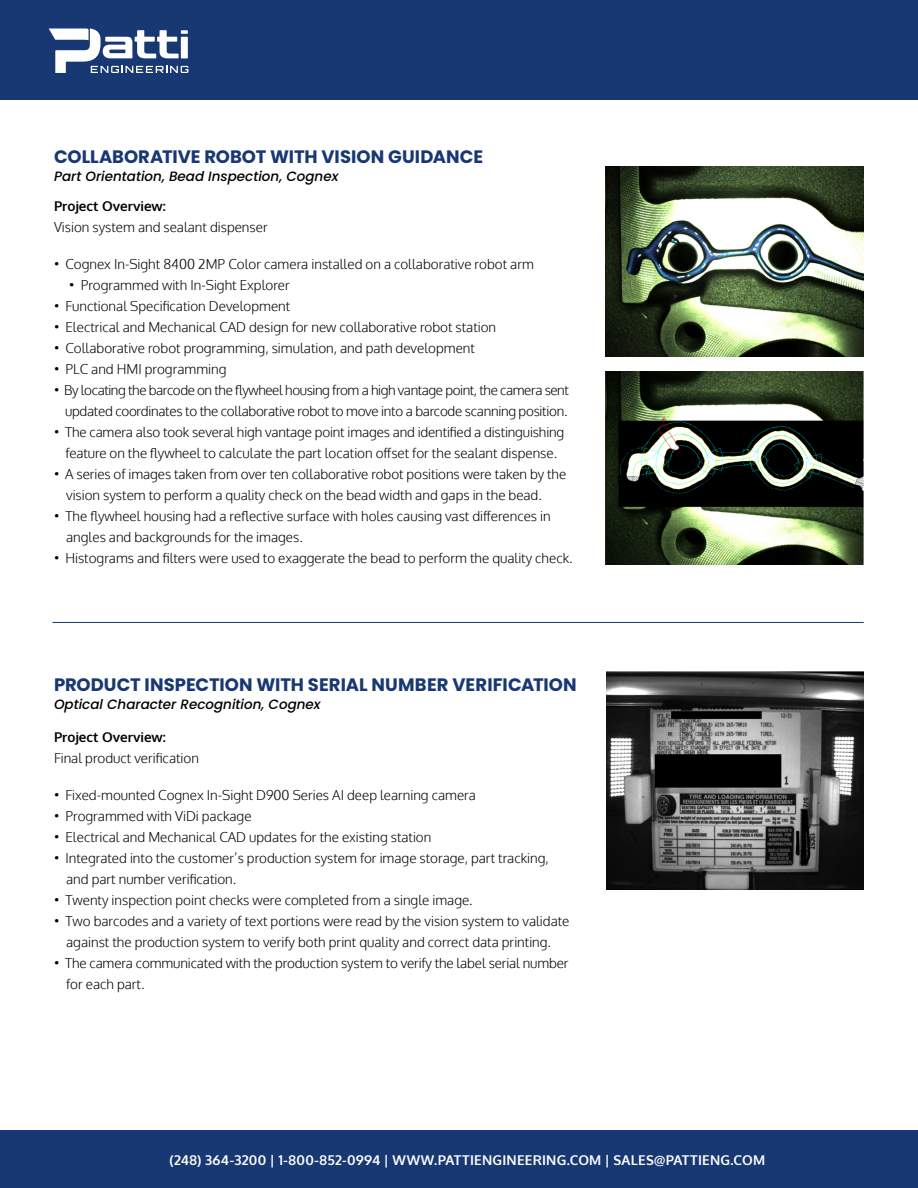
<style>
.page{position:relative;width:918px;height:1188px;background:#fff}
.page>*{position:absolute;margin:0;border:0;box-sizing:border-box;transform-origin:0 0}
.t1{font:700 18px "Poppins";color:#183873}
.t2{font:300 13.5px/21px "Oxygen";color:#000}
.t3{font:300 13.5px/21px "Oxygen";letter-spacing:-.03em;color:#000;text-align:right}
.t4{font:700 13.5px "Oxygen";letter-spacing:.015em;color:#fff}
.t5{font:italic 500 13.5px "Poppins";color:#000}
.t6{font:700 13.5px "Oxygen";color:#000}
</style>
<div class="page">
<img style="left:606px;top:166px;width:258px;height:191px">
<img style="left:606px;top:371px;width:258px;height:194px">
<hr style="left:53px;top:622px;width:811px;height:1px;background:#183873">
<div style="left:0;top:0;width:918px;height:100px;background:#183873"></div>
<svg style="left:49px;top:28px;width:139px;height:45px"></svg>
<img style="left:606px;top:672px;width:258px;height:218px">
<div style="left:0;top:1130px;width:918px;height:58px;background:#183873"></div>
<h1 class="t1" style="left:54px;top:146px;width:431px">COLLABORATIVE ROBOT WITH VISION GUIDANCE</h1>
<p class="t5" style="left:54px;top:168px;width:286px">Part Orientation, Bead Inspection, Cognex</p>
<p class="t6" style="left:54px;top:197px;width:113px">Project Overview:</p>
<p class="t2" style="left:54px;top:217px;width:215px">Vision system and sealant dispenser</p>
<p class="t2" style="left:54px;top:254px;width:481px">• Cognex In-Sight 8400 2MP Color camera installed on a collaborative robot arm</p>
<p class="t2" style="left:69px;top:275px;width:222px">• Programmed with In-Sight Explorer</p>
<p class="t2" style="left:54px;top:296px;width:238px">• Functional Specification Development</p>
<p class="t2" style="left:54px;top:317px;width:444px">• Electrical and Mechanical CAD design for new collaborative robot station</p>
<p class="t2" style="left:54px;top:338px;width:422px">• Collaborative robot programming, simulation, and path development</p>
<p class="t2" style="left:54px;top:359px;width:174px">• PLC and HMI programming</p>
<p class="t3" style="left:54px;top:380px;width:516px">• By locating the barcode on the flywheel housing from a high vantage point, the camera sent updated coordinates to the collaborative robot to move into a barcode scanning position.</p>
<p class="t2" style="left:54px;top:422px;width:512px;text-align:center">• The camera also took several high vantage point images and identified a distinguishing feature on the flywheel to calculate the part location offset for the sealant dispense.</p>
<p class="t2" style="left:66px;top:464px;width:502px;text-indent:-12px">• A series of images taken from over ten collaborative robot positions were taken by the vision system to perform a quality check on the bead width and gaps in the bead.</p>
<p class="t2" style="left:66px;top:506px;width:486px;text-indent:-12px">• The flywheel housing had a reflective surface with holes causing vast differences in angles and backgrounds for the images.</p>
<p class="t2" style="left:54px;top:548px;width:520px">• Histograms and filters were used to exaggerate the bead to perform the quality check.</p>
<h1 class="t1" style="left:54px;top:674px;width:524px">PRODUCT INSPECTION WITH SERIAL NUMBER VERIFICATION</h1>
<p class="t5" style="left:54px;top:697px;width:268px">Optical Character Recognition, Cognex</p>
<p class="t6" style="left:54px;top:729px;width:113px">Project Overview:</p>
<p class="t2" style="left:54px;top:748px;width:146px">Final product verification</p>
<p class="t2" style="left:54px;top:785px;width:424px">• Fixed-mounted Cognex In-Sight D900 Series AI deep learning camera</p>
<p class="t2" style="left:54px;top:806px;width:199px">• Programmed with ViDi package</p>
<p class="t2" style="left:54px;top:827px;width:379px">• Electrical and Mechanical CAD updates for the existing station</p>
<p class="t2" style="left:66px;top:848px;width:484px;text-indent:-12px">• Integrated into the customer’s production system for image storage, part tracking, and part number verification.</p>
<p class="t2" style="left:54px;top:890px;width:420px">• Twenty inspection point checks were completed from a single image.</p>
<p class="t2" style="left:54px;top:911px;width:517px;text-align:center">• Two barcodes and a variety of text portions were read by the vision system to validate against the production system to verify both print quality and correct data printing.</p>
<p class="t2" style="left:66px;top:953px;width:504px;text-indent:-12px">• The camera communicated with the production system to verify the label serial number for each part.</p>
<p class="t4" style="left:170px;top:1151px;width:597px">(248) 364-3200 | 1-800-852-0994 | WWW.PATTIENGINEERING.COM | SALES@PATTIENG.COM</p>
</div>
